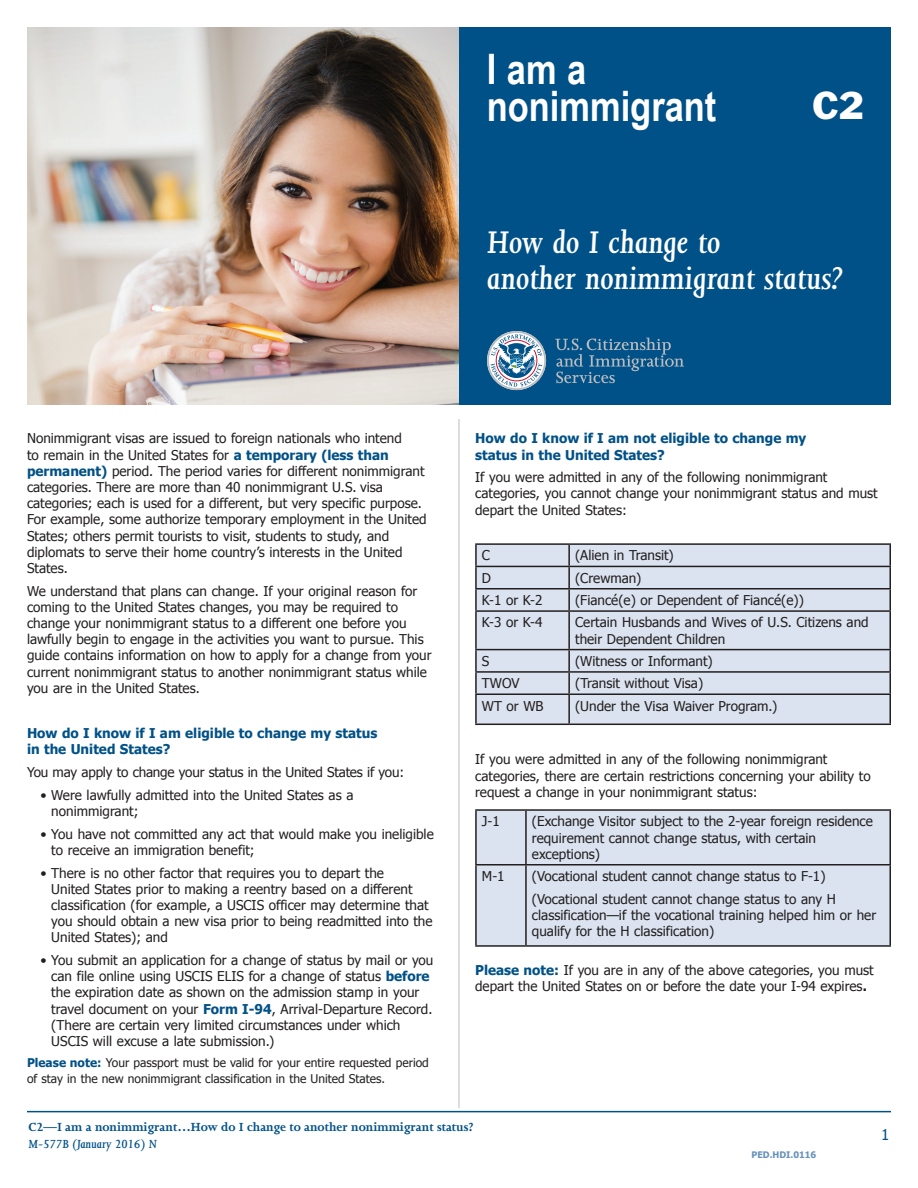
<style>
.page{position:relative;width:918px;height:1188px;background:#fff}
.page>*{position:absolute;margin:0;border:0;box-sizing:border-box;transform-origin:0 0}
.Primary__title{font:700 42px "Arial Narrow";color:#fff}
.secondary_message__t{font:italic 600 36px/36px "Joanna MT Std";color:#fff}
.t1{font:36px "Franklin Gothic";color:#fff}
.t2{font:15px "Tahoma";color:#005187}
.Copy{font:13.5px/16.2px "Tahoma";color:#231f20}
.copy_with_bullets{font:13.5px/16.2px "Tahoma";color:#231f20}
.copy_subhead{font:700 13.5px/16.2px "Tahoma";color:#005187}
.t3{font:700 13.5px "Joanna";color:#005187}
.t4{font:italic 600 13.5px "Joanna MT Std";color:#005187}
.Copy-2{font:12px/16.2px "Tahoma";color:#231f20}
.t5{font:700 9px "Tahoma";color:#6892bb}
.s1{font-weight:700;color:#005187}
.s2{font-weight:700}
</style>
<div class="page">
<hr style="left:27px;top:1111px;width:864px;height:1px;background:#005187">
<hr style="left:458px;top:419px;width:2px;height:689px;background:#d1d2d4">
<div style="left:452px;top:27px;width:439px;height:378px;background:#005187"></div>
<img style="left:27px;top:27px;width:432px;height:378px">
<svg style="left:555px;top:338px;width:129px;height:45px"></svg>
<svg style="left:487px;top:331px;width:59px;height:59px"></svg>
<div style="left:477px;top:545px;width:413px;height:179px;background:#dae3ef"></div>
<hr style="left:475px;top:695px;width:2px;height:29px;background:#231f20">
<hr style="left:475px;top:724px;width:94px;height:1px;background:#231f20">
<hr style="left:569px;top:566px;width:322px;height:1px;background:#231f20">
<hr style="left:569px;top:588px;width:322px;height:2px;background:#231f20">
<hr style="left:569px;top:610px;width:322px;height:2px;background:#231f20">
<hr style="left:569px;top:649px;width:322px;height:1px;background:#231f20">
<hr style="left:569px;top:671px;width:322px;height:2px;background:#231f20">
<hr style="left:569px;top:693px;width:322px;height:2px;background:#231f20">
<hr style="left:569px;top:543px;width:322px;height:2px;background:#231f20">
<svg style="left:890px;top:545px;width:1px;height:65px"></svg>
<hr style="left:890px;top:612px;width:1px;height:37px;background:#231f20">
<hr style="left:568px;top:695px;width:2px;height:29px;background:#231f20">
<svg style="left:890px;top:650px;width:1px;height:74px"></svg>
<hr style="left:569px;top:724px;width:322px;height:1px;background:#231f20">
<hr style="left:475px;top:543px;width:94px;height:2px;background:#231f20">
<hr style="left:475px;top:545px;width:2px;height:21px;background:#231f20">
<hr style="left:568px;top:545px;width:2px;height:21px;background:#231f20">
<hr style="left:475px;top:566px;width:94px;height:1px;background:#231f20">
<hr style="left:475px;top:567px;width:2px;height:21px;background:#231f20">
<hr style="left:568px;top:567px;width:2px;height:21px;background:#231f20">
<hr style="left:475px;top:588px;width:94px;height:2px;background:#231f20">
<hr style="left:475px;top:590px;width:2px;height:20px;background:#231f20">
<hr style="left:568px;top:590px;width:2px;height:20px;background:#231f20">
<hr style="left:475px;top:610px;width:94px;height:2px;background:#231f20">
<hr style="left:475px;top:612px;width:2px;height:37px;background:#231f20">
<hr style="left:568px;top:612px;width:2px;height:37px;background:#231f20">
<hr style="left:475px;top:649px;width:94px;height:1px;background:#231f20">
<hr style="left:475px;top:650px;width:2px;height:21px;background:#231f20">
<hr style="left:568px;top:650px;width:2px;height:21px;background:#231f20">
<hr style="left:475px;top:671px;width:94px;height:2px;background:#231f20">
<hr style="left:475px;top:673px;width:2px;height:20px;background:#231f20">
<hr style="left:568px;top:673px;width:2px;height:20px;background:#231f20">
<hr style="left:475px;top:693px;width:94px;height:2px;background:#231f20">
<div style="left:477px;top:811px;width:413px;height:134px;background:#dae3ef"></div>
<hr style="left:475px;top:866px;width:2px;height:79px;background:#231f20">
<hr style="left:475px;top:945px;width:51px;height:2px;background:#231f20">
<hr style="left:525px;top:811px;width:2px;height:53px;background:#231f20">
<hr style="left:525px;top:866px;width:2px;height:79px;background:#231f20">
<hr style="left:890px;top:866px;width:1px;height:79px;background:#231f20">
<hr style="left:526px;top:945px;width:365px;height:2px;background:#231f20">
<hr style="left:475px;top:809px;width:51px;height:2px;background:#231f20">
<hr style="left:475px;top:811px;width:2px;height:53px;background:#231f20">
<hr style="left:526px;top:809px;width:365px;height:2px;background:#231f20">
<hr style="left:890px;top:811px;width:1px;height:53px;background:#231f20">
<hr style="left:475px;top:864px;width:51px;height:2px;background:#231f20">
<hr style="left:526px;top:864px;width:365px;height:2px;background:#231f20">
<p class="Primary__title" style="left:487px;top:37px;width:101px">I am a</p>
<p class="Primary__title" style="left:487px;top:75px;width:231px">nonimmigrant</p>
<p class="t1" style="left:812px;top:82px;width:53px">C2</p>
<p class="secondary_message__t" style="left:487px;top:224px;width:358px">How do I change to<br>another nonimmigrant status?</p>
<p class="Copy" style="left:27px;top:430px;width:401px">Nonimmigrant visas are issued to foreign nationals who intend<br>to remain in the United States for <span class="s1">a temporary (less than permanent)</span> period. The period varies for different nonimmigrant categories. There are more than 40 nonimmigrant U.S. visa categories; each is used for a different, but very specific purpose.<br>For example, some authorize temporary employment in the United States; others permit tourists to visit, students to study, and diplomats to serve their home country’s interests in the United States.</p>
<p class="Copy" style="left:27px;top:582px;width:406px">We understand that plans can change. If your original reason for coming to the United States changes, you may be required to change your nonimmigrant status to a different one before you lawfully begin to engage in the activities you want to pursue. This guide contains information on how to apply for a change from your current nonimmigrant status to another nonimmigrant status while you are in the United States.</p>
<p class="copy_subhead" style="left:27px;top:724px;width:352px">How do I know if I am eligible to change my status in the United States?</p>
<p class="Copy" style="left:27px;top:763px;width:379px">You may apply to change your status in the United States if you:</p>
<p class="copy_with_bullets" style="left:51px;top:786px;width:304px;text-indent:-11px">• Were lawfully admitted into the United States as a nonimmigrant;</p>
<p class="copy_with_bullets" style="left:51px;top:825px;width:384px;text-indent:-11px">• You have not committed any act that would make you ineligible to receive an immigration benefit;</p>
<p class="copy_with_bullets" style="left:51px;top:864px;width:383px;text-indent:-11px">• There is no other factor that requires you to depart the<br>United States prior to making a reentry based on a different classification (for example, a USCIS officer may determine that you should obtain a new visa prior to being readmitted into the United States); and</p>
<p class="copy_with_bullets" style="left:51px;top:951px;width:384px;text-indent:-11px">• You submit an application for a change of status by mail or you can file online using USCIS ELIS for a change of status <span class="s1">before </span>the expiration date as shown on the admission stamp in your travel document on your <span class="s1">Form I-94</span>, Arrival-Departure Record. (There are certain very limited circumstances under which USCIS will excuse a late submission.)</p>
<p class="Copy-2" style="left:27px;top:1054px;width:403px"><span class="s1">Please note:</span> Your passport must be valid for your entire requested period of stay in the new nonimmigrant classification in the United States.</p>
<p class="copy_subhead" style="left:475px;top:430px;width:333px">How do I know if I am not eligible to change my status in the United States?</p>
<p class="Copy" style="left:475px;top:469px;width:404px">If you were admitted in any of the following nonimmigrant categories, you cannot change your nonimmigrant status and must depart the United States:</p>
<p class="Copy" style="left:482px;top:547px;width:10px">C</p>
<p class="Copy" style="left:575px;top:547px;width:100px">(Alien in Transit)</p>
<p class="Copy" style="left:482px;top:569px;width:11px">D</p>
<p class="Copy" style="left:575px;top:569px;width:68px">(Crewman)</p>
<p class="Copy" style="left:482px;top:591px;width:62px">K-1 or K-2</p>
<p class="Copy" style="left:575px;top:591px;width:230px">(Fiancé(e) or Dependent of Fiancé(e))</p>
<p class="Copy" style="left:482px;top:614px;width:62px">K-3 or K-4</p>
<p class="Copy" style="left:575px;top:614px;width:295px">Certain Husbands and Wives of U.S. Citizens and their Dependent Children</p>
<p class="Copy" style="left:482px;top:652px;width:9px">S</p>
<p class="Copy" style="left:575px;top:652px;width:139px">(Witness or Informant)</p>
<p class="Copy" style="left:482px;top:675px;width:39px">TWOV</p>
<p class="Copy" style="left:575px;top:675px;width:130px">(Transit without Visa)</p>
<p class="Copy" style="left:482px;top:697px;width:63px">WT or WB</p>
<p class="Copy" style="left:575px;top:697px;width:204px">(Under the Visa Waiver Program.)</p>
<p class="Copy" style="left:475px;top:751px;width:397px">If you were admitted in any of the following nonimmigrant categories, there are certain restrictions concerning your ability to request a change in your nonimmigrant status:</p>
<p class="Copy" style="left:482px;top:813px;width:19px">J-1</p>
<p class="Copy" style="left:532px;top:813px;width:342px">(Exchange Visitor subject to the 2-year foreign residence requirement cannot change status, with certain exceptions)</p>
<p class="Copy" style="left:482px;top:867px;width:24px">M-1</p>
<p class="Copy" style="left:532px;top:867px;width:295px">(Vocational student cannot change status to F-1)</p>
<p class="Copy" style="left:532px;top:890px;width:346px">(Vocational student cannot change status to any H classification—if the vocational training helped him or her qualify for the H classification)</p>
<p class="Copy" style="left:475px;top:962px;width:400px;line-height:15.6px"><span class="s1">Please note:</span> If you are in any of the above categories, you must depart the United States on or before the date your I-94 expires<span class="s2">.</span></p>
<p class="t3" style="left:28px;top:1120px;width:447px">C2—I am a nonimmigrant…How do I change to another nonimmigrant status?</p>
<p class="t4" style="left:28px;top:1136px;width:130px">M-577B (January 2016) N</p>
<p class="t5" style="left:752px;top:1149px;width:66px">PED.HDI.0116</p>
<p class="t2" style="left:881px;top:1125px;width:10px">1</p>
</div>
